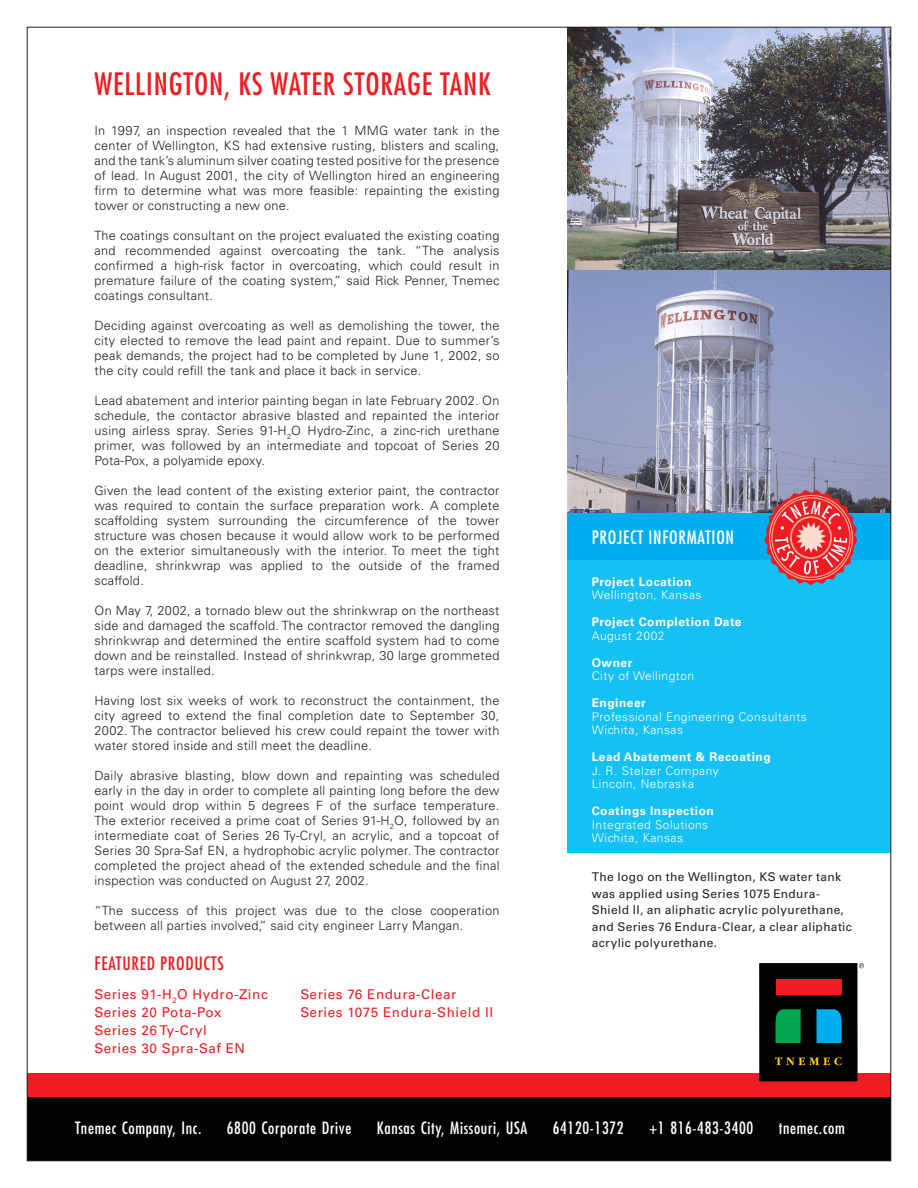
<style>
.page{position:relative;width:918px;height:1188px;background:#fff}
.page>*{position:absolute;margin:0;border:0;box-sizing:border-box;transform-origin:0 0}
.t1{font:condensed 30px "Futura Std";letter-spacing:.03em;color:#ee1d23}
.t2{font:condensed 18px "Futura Std";letter-spacing:.04em;color:#fff}
.t3{font:condensed 18px "Futura Std";letter-spacing:.04em;color:#ee1d23}
.t4{font:condensed 16.5px "Futura Std";letter-spacing:.04em;color:#fff}
.t5{font:13.5px/18px "Univers LT Std";letter-spacing:.04em;color:#ee1d23}
.t6{font:300 12.75px/15px "Univers LT Std";letter-spacing:.02em;color:#231f20;text-align:justify}
.Body_on_White{font:12px/16.5px "Univers LT Std";letter-spacing:.025em;color:#231f20}
.t7{font:300 12px "Univers LT Std";letter-spacing:.04em;color:#fff}
.t8{font:700 12px "Univers LT Std";letter-spacing:.04em;color:#fff}
</style>
<div class="page">
<div style="left:27px;top:1097px;width:864px;height:64px;background:#010203"></div>
<div style="left:27px;top:1074px;width:864px;height:23px;background:#ee1d23"></div>
<div style="left:567px;top:513px;width:324px;height:48px;background:#00aeef"></div>
<div style="left:567px;top:561px;width:324px;height:292px;background:#15c0f2"></div>
<img style="left:567px;top:270px;width:322px;height:243px">
<img style="left:567px;top:29px;width:322px;height:241px">
<svg style="left:764px;top:490px;width:94px;height:95px"></svg>
<div style="left:759px;top:963px;width:99px;height:118px;background:#010203"></div>
<div style="left:776px;top:979px;width:65px;height:15px;background:#ee1d23"></div>
<svg style="left:775px;top:1009px;width:26px;height:34px"></svg>
<svg style="left:817px;top:1009px;width:25px;height:34px"></svg>
<svg style="left:775px;top:1057px;width:67px;height:8px"></svg>
<svg style="left:859px;top:963px;width:5px;height:5px"></svg>
<p class="t1" style="left:94px;top:66px;width:398px">WELLINGTON, KS WATER STORAGE TANK</p>
<p class="t6" style="left:94px;top:123px;width:407px">In 1997, an inspection revealed that the 1 MMG water tank in the center of Wellington, KS had extensive rusting, blisters and scaling, and the tank’s aluminum silver coating tested positive for the presence of lead. In August 2001, the city of Wellington hired an engineering firm to determine what was more feasible: repainting the existing tower or constructing a new one.</p>
<p class="t6" style="left:94px;top:228px;width:407px">The coatings consultant on the project evaluated the existing coating and recommended against overcoating the tank. “The analysis confirmed a high-risk factor in overcoating, which could result in premature failure of the coating system,” said Rick Penner, Tnemec coatings consultant.</p>
<p class="t6" style="left:94px;top:318px;width:407px">Deciding against overcoating as well as demolishing the tower, the city elected to remove the lead paint and repaint. Due to summer’s peak demands, the project had to be completed by June 1, 2002, so the city could refill the tank and place it back in service.</p>
<p class="t6" style="left:94px;top:393px;width:407px">Lead abatement and interior painting began in late February 2002. On schedule, the contactor abrasive blasted and repainted the interior using airless spray. Series 91-H<sub>2</sub>O Hydro-Zinc, a zinc-rich urethane primer, was followed by an intermediate and topcoat of Series 20<br>Pota-Pox, a polyamide epoxy.</p>
<p class="t6" style="left:94px;top:483px;width:407px">Given the lead content of the existing exterior paint, the contractor was required to contain the surface preparation work. A complete scaffolding system surrounding the circumference of the tower structure was chosen because it would allow work to be performed on the exterior simultaneously with the interior. To meet the tight deadline, shrinkwrap was applied to the outside of the framed scaffold.</p>
<p class="t6" style="left:94px;top:603px;width:407px">On May 7, 2002, a tornado blew out the shrinkwrap on the northeast side and damaged the scaffold. The contractor removed the dangling shrinkwrap and determined the entire scaffold system had to come down and be reinstalled. Instead of shrinkwrap, 30 large grommeted tarps were installed.</p>
<p class="t6" style="left:94px;top:693px;width:407px">Having lost six weeks of work to reconstruct the containment, the city agreed to extend the final completion date to September 30, 2002. The contractor believed his crew could repaint the tower with water stored inside and still meet the deadline.</p>
<p class="t6" style="left:94px;top:768px;width:407px">Daily abrasive blasting, blow down and repainting was scheduled early in the day in order to complete all painting long before the dew point would drop within 5 degrees F of the surface temperature.<br>The exterior received a prime coat of Series 91-H<sub>2</sub>O, followed by an intermediate coat of Series 26 Ty-Cryl, an acrylic, and a topcoat of Series 30 Spra-Saf EN, a hydrophobic acrylic polymer. The contractor completed the project ahead of the extended schedule and the final inspection was conducted on August 27, 2002.</p>
<p class="t6" style="left:94px;top:903px;width:407px">“The success of this project was due to the close cooperation between all parties involved,” said city engineer Larry Mangan.</p>
<p class="t3" style="left:94px;top:953px;width:131px">FEATURED PRODUCTS</p>
<p class="t5" style="left:94px;top:985px;width:175px">Series 91-H<sub>2</sub>O Hydro-Zinc<br>Series 20 Pota-Pox<br>Series 26 Ty-Cryl</p>
<p class="t5" style="left:94px;top:1039px;width:152px">Series 30 Spra-Saf EN</p>
<p class="t5" style="left:300px;top:985px;width:194px">Series 76 Endura-Clear<br>Series 1075 Endura-Shield II</p>
<p class="t2" style="left:592px;top:526px;width:144px">PROJECT INFORMATION</p>
<p class="t8" style="left:592px;top:575px;width:101px">Project Location</p>
<p class="t7" style="left:592px;top:588px;width:111px">Wellington, Kansas</p>
<p class="t8" style="left:592px;top:615px;width:151px">Project Completion Date</p>
<p class="t7" style="left:592px;top:628px;width:74px">August 2002</p>
<p class="t8" style="left:592px;top:656px;width:42px">Owner</p>
<p class="t7" style="left:592px;top:669px;width:104px">City of Wellington</p>
<p class="t8" style="left:592px;top:696px;width:56px">Engineer</p>
<p class="t7" style="left:592px;top:709px;width:217px">Professional Engineering Consultants</p>
<p class="t7" style="left:592px;top:723px;width:93px">Wichita, Kansas</p>
<p class="t8" style="left:592px;top:750px;width:180px">Lead Abatement &amp; Recoating</p>
<p class="t7" style="left:592px;top:763px;width:128px">J. R. Stelzer Company</p>
<p class="t7" style="left:592px;top:777px;width:104px">Lincoln, Nebraska</p>
<p class="t8" style="left:592px;top:804px;width:123px">Coatings Inspection</p>
<p class="t7" style="left:592px;top:817px;width:118px">Integrated Solutions</p>
<p class="t7" style="left:592px;top:831px;width:93px">Wichita, Kansas</p>
<p class="Body_on_White" style="left:592px;top:869px;width:262px">The logo on the Wellington, KS water tank was applied using Series 1075 Endura-Shield II, an aliphatic acrylic polyurethane, and Series 76 Endura-Clear, a clear aliphatic acrylic polyurethane.</p>
<p class="t4" style="left:75px;top:1118px;width:128px">Tnemec Company, Inc.</p>
<p class="t4" style="left:227px;top:1118px;width:126px">6800 Corporate Drive</p>
<p class="t4" style="left:377px;top:1118px;width:152px">Kansas City, Missouri, USA</p>
<p class="t4" style="left:553px;top:1118px;width:72px">64120-1372</p>
<p class="t4" style="left:649px;top:1118px;width:106px">+1 816-483-3400</p>
<p class="t4" style="left:779px;top:1118px;width:68px">tnemec.com</p>
</div>
